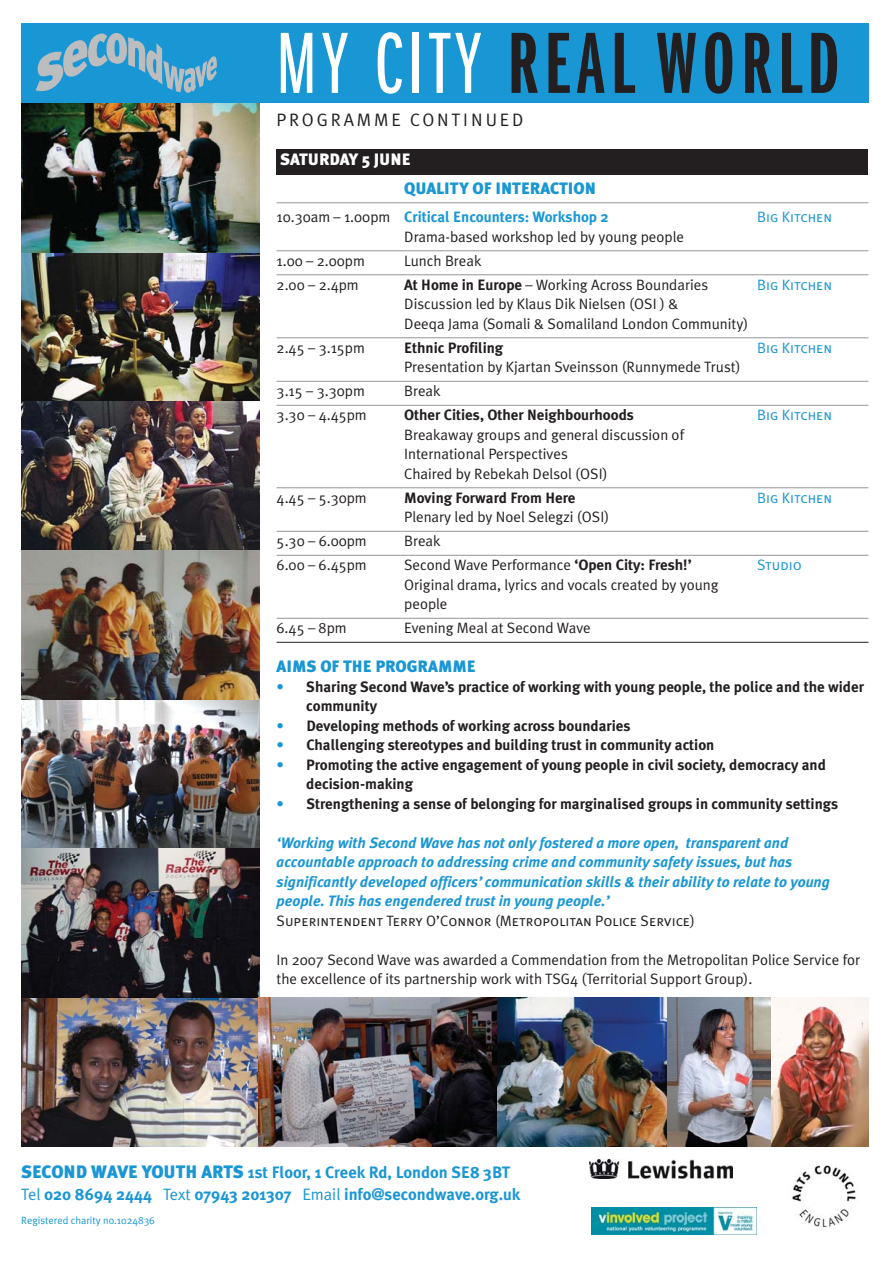
<style>
.page{position:relative;width:893px;height:1263px;background:#fff}
.page>*{position:absolute;margin:0;border:0;box-sizing:border-box;transform-origin:0 0}
.t1{font:90px "Franklin Gothic Demi X Cmpr";letter-spacing:.07em;color:#231f20}
.t2{font:18px "Meta Plus Normal";letter-spacing:.155em;color:#231f20}
.t3{font:700 16.5px/21.6px "Meta Plus";color:#1996d4}
.t4{font:900 16.5px "Meta Plus";color:#1996d4}
.t5{font:900 16.5px "Meta Plus";color:#fff}
.t6{font:15px/19.5px "Meta Plus Normal";color:#231f20}
.t7{font:700 15px/19.5px "Meta Plus";color:#231f20}
.t8{font:italic 700 15px/19.5px "Meta Plus";color:#1996d4}
.t9{font:15px "Meta Plus Normal Caps";color:#1996d4}
.t10{font:15px "Meta Plus Normal Caps";color:#231f20}
.t11{font:700 15px "Meta Plus";color:#1996d4}
.t12{font:10.5px "Meta Plus Normal";color:#1996d4}
.s1{font-family:"Franklin Gothic Book X Cmpr";color:#fff}
.s2{font-family:"Meta Plus Normal";font-weight:400;color:#231f20}
.s3{font-family:"Meta Plus";font-weight:700}
.s4{font-family:"Meta Plus Normal";font-weight:400;color:#1996d4}
.s5{font-weight:900;font-size:18px}
.s6{font-family:"Meta Plus Normal";font-weight:400}
</style>
<div class="page">
<div style="left:277px;top:149px;width:591px;height:25px;background:#231f20"></div>
<img style="left:792px;top:1165px;width:64px;height:65px">
<img style="left:589px;top:1160px;width:143px;height:18px">
<img style="left:591px;top:1208px;width:166px;height:27px">
<div style="left:21px;top:23px;width:847px;height:80px;background:#1996d4"></div>
<svg style="left:36px;top:33px;width:181px;height:60px"></svg>
<hr style="left:277px;top:202px;width:591px;height:1px;background:#939598">
<hr style="left:277px;top:250px;width:591px;height:1px;background:#939598">
<hr style="left:277px;top:274px;width:591px;height:1px;background:#939598">
<hr style="left:277px;top:337px;width:591px;height:1px;background:#939598">
<hr style="left:277px;top:381px;width:591px;height:1px;background:#939598">
<hr style="left:277px;top:405px;width:591px;height:1px;background:#939598">
<hr style="left:277px;top:487px;width:591px;height:1px;background:#939598">
<hr style="left:277px;top:531px;width:591px;height:1px;background:#939598">
<hr style="left:277px;top:555px;width:591px;height:1px;background:#939598">
<hr style="left:277px;top:618px;width:591px;height:1px;background:#939598">
<hr style="left:277px;top:642px;width:591px;height:1px;background:#231f20">
<img style="left:21px;top:252px;width:238px;height:597px">
<img style="left:21px;top:402px;width:238px;height:148px">
<img style="left:496px;top:998px;width:172px;height:149px">
<img style="left:770px;top:998px;width:98px;height:149px">
<img style="left:668px;top:998px;width:102px;height:149px">
<img style="left:21px;top:998px;width:238px;height:149px">
<img style="left:21px;top:700px;width:238px;height:148px">
<img style="left:21px;top:849px;width:238px;height:149px">
<img style="left:21px;top:104px;width:238px;height:148px">
<img style="left:259px;top:998px;width:237px;height:149px">
<img style="left:21px;top:551px;width:238px;height:149px">
<h1 class="t1" style="left:277px;top:33px;width:564px"><span class="s1">MY CITY</span> REAL WORLD</h1>
<p class="t2" style="left:277px;top:113px;width:248px">PROGRAMME CONTINUED</p>
<p class="t5" style="left:280px;top:153px;width:132px">SATURDAY 5 JUNE</p>
<p class="t4" style="left:404px;top:182px;width:193px">QUALITY OF INTERACTION</p>
<p class="t11" style="left:277px;top:211px;width:333px"><span class="s2">10.30am – 1.00pm</span> Critical Encounters: Workshop 2</p>
<p class="t9" style="left:757px;top:208px;width:77px">Big Kitchen</p>
<p class="t6" style="left:404px;top:228px;width:281px">Drama-based workshop led by young people</p>
<p class="t6" style="left:277px;top:252px;width:90px">1.00 – 2.00pm</p>
<p class="t6" style="left:404px;top:252px;width:79px">Lunch Break</p>
<p class="t6" style="left:277px;top:276px;width:84px">2.00 – 2.4pm</p>
<p class="t6" style="left:404px;top:276px;width:305px"><span class="s3">At Home in Europe</span> – Working Across Boundaries</p>
<p class="t9" style="left:757px;top:276px;width:77px">Big Kitchen</p>
<p class="t6" style="left:404px;top:296px;width:345px">Discussion led by Klaus Dik Nielsen (OSI ) &amp;<br>Deeqa Jama (Somali &amp; Somaliland London Community)</p>
<p class="t6" style="left:277px;top:339px;width:90px">2.45 – 3.15pm</p>
<p class="t7" style="left:404px;top:339px;width:100px">Ethnic Profiling</p>
<p class="t9" style="left:757px;top:339px;width:77px">Big Kitchen</p>
<p class="t6" style="left:404px;top:359px;width:338px">Presentation by Kjartan Sveinsson (Runnymede Trust)</p>
<p class="t6" style="left:277px;top:383px;width:90px">3.15 – 3.30pm</p>
<p class="t6" style="left:404px;top:383px;width:38px">Break</p>
<p class="t6" style="left:277px;top:407px;width:92px">3.30 – 4.45pm</p>
<p class="t7" style="left:404px;top:407px;width:231px">Other Cities, Other Neighbourhoods</p>
<p class="t9" style="left:757px;top:406px;width:77px">Big Kitchen</p>
<p class="t6" style="left:404px;top:426px;width:281px">Breakaway groups and general discussion of<br>International Perspectives<br>Chaired by Rebekah Delsol (OSI)</p>
<p class="t6" style="left:277px;top:489px;width:92px">4.45 – 5.30pm</p>
<p class="t7" style="left:404px;top:489px;width:173px">Moving Forward From Here</p>
<p class="t9" style="left:757px;top:489px;width:77px">Big Kitchen</p>
<p class="t6" style="left:404px;top:509px;width:206px">Plenary led by Noel Selegzi (OSI)</p>
<p class="t6" style="left:277px;top:533px;width:92px">5.30 – 6.00pm</p>
<p class="t6" style="left:404px;top:533px;width:38px">Break</p>
<p class="t6" style="left:277px;top:557px;width:92px">6.00 – 6.45pm</p>
<p class="t6" style="left:404px;top:557px;width:289px">Second Wave Performance <span class="s3">‘Open City: Fresh!’</span></p>
<p class="t9" style="left:757px;top:556px;width:46px">Studio</p>
<p class="t6" style="left:404px;top:576px;width:316px">Original drama, lyrics and vocals created by young people</p>
<p class="t6" style="left:277px;top:620px;width:71px">6.45 – 8pm</p>
<p class="t6" style="left:404px;top:620px;width:188px">Evening Meal at Second Wave</p>
<p class="t4" style="left:277px;top:660px;width:201px">AIMS OF THE PROGRAMME</p>
<p class="t7" style="left:306px;top:678px;width:559px;text-indent:-30px"><span class="s4">•</span> Sharing Second Wave’s practice of working with young people, the police and the wider community</p>
<p class="t7" style="left:277px;top:717px;width:355px"><span class="s4">•</span> Developing methods of working across boundaries</p>
<p class="t7" style="left:277px;top:737px;width:439px"><span class="s4">•</span> Challenging stereotypes and building trust in community action</p>
<p class="t7" style="left:306px;top:756px;width:521px;text-indent:-30px"><span class="s4">•</span> Promoting the active engagement of young people in civil society, democracy and decision-making</p>
<p class="t7" style="left:277px;top:795px;width:563px"><span class="s4">•</span> Strengthening a sense of belonging for marginalised groups in community settings</p>
<p class="t8" style="left:277px;top:834px;width:555px">‘Working with Second Wave has not only fostered a more open, transparent and accountable approach to addressing crime and community safety issues, but has significantly developed officers’ communication skills &amp; their ability to relate to young people. This has engendered trust in young people.’</p>
<p class="t10" style="left:277px;top:912px;width:420px">Superintendent Terry O’Connor (Metropolitan Police Service)</p>
<p class="t6" style="left:277px;top:951px;width:585px">In 2007 Second Wave was awarded a Commendation from the Metropolitan Police Service for the excellence of its partnership work with TSG4 (Territorial Support Group).</p>
<p class="t3" style="left:21px;top:1163px;width:501px"><span class="s5">SECOND WAVE YOUTH ARTS</span> 1st Floor, 1 Creek Rd, London SE8 3BT<br><span class="s6">Tel</span> 020 8694 2444 <span class="s6">Text</span> 07943 201307 <span class="s6">Email</span> info@secondwave.org.uk</p>
<p class="t12" style="left:21px;top:1216px;width:135px">Registered charity no.1024836</p>
</div>
